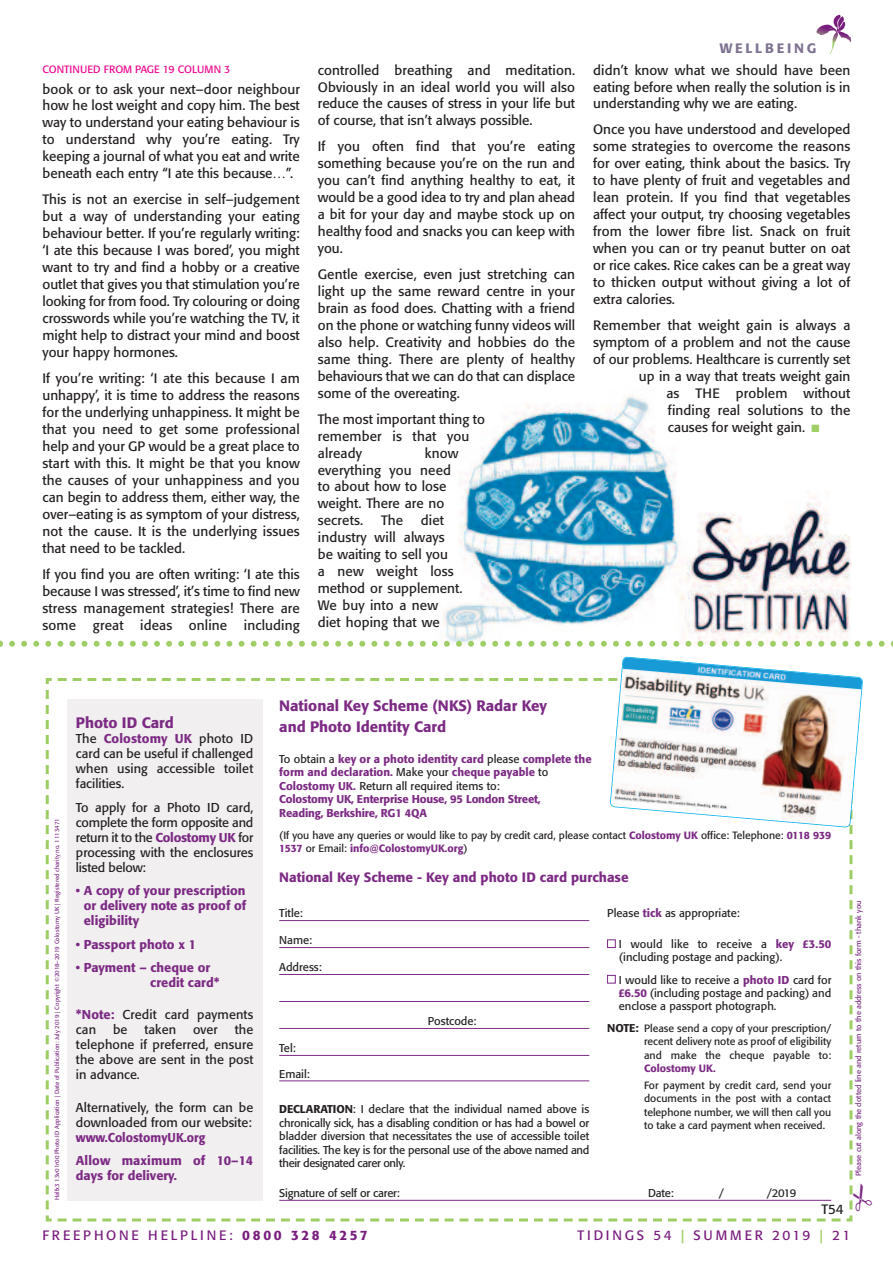
<style>
.page{position:relative;width:893px;height:1263px;background:#fff}
.page>*{position:absolute;margin:0;border:0;box-sizing:border-box;transform-origin:0 0}
.t1{font:500 15px/21px "Formata";color:#7c2a84}
.t2{font:13.5px/17px "Formata";color:#231f20;text-align:justify}
.t3{font:500 13.5px "Formata";color:#7c2a84}
.t4{font:13.5px "Formata";letter-spacing:.22em;color:#781d7d}
.t5{font:13.5px "Formata";letter-spacing:.2em;color:#781d7d}
.t6{font:500 13.5px "Formata";letter-spacing:.2em;color:#7d7290}
.t7{font:12.75px/15px "Formata";letter-spacing:.005em;color:#231f20;text-align:justify}
.t8{font:500 12.75px/15px "Formata";color:#7c2a84;text-align:justify}
.t9{font:500 12.75px/23.5px "Formata";color:#7c2a84;scale:.95 1}
.t10{font:11.25px/13.5px "Formata";color:#231f20;text-align:justify}
.t11{font:500 11.25px/13.5px "Formata";color:#7c2a84}
.t12{font:10.5px/13.2px "Formata";color:#231f20;text-align:justify}
.t13{font:10.5px "Formata";color:#ed028c}
.t14{font:500 10.5px "Formata";color:#7c2a84}
.t15{font:7.5px "Formata";color:#7c2a84}
.t16{font:6px "Formata";color:#7c2a84}
.s1{color:#9fce66}
.s2{font-weight:500;color:#7c2a84}
.s3{font-weight:400;color:#231f20}
.s4{font-weight:500;font-size:11.25px}
.s5{font-weight:500}
.s6{font-weight:500;color:#9fce66}
</style>
<div class="page">
<img style="left:444px;top:396px;width:427px;height:245px">
<svg style="left:816px;top:15px;width:35px;height:38px"></svg>
<svg style="left:0;top:641px;width:893px;height:6px"></svg>
<svg style="left:45px;top:656px;width:818px;height:566px"></svg>
<p class="t13" style="left:43px;top:65px;width:189px">CONTINUED FROM PAGE 19 COLUMN 3</p>
<p class="t2" style="left:318px;top:62px;width:259px">controlled breathing and meditation.<br>Obviously in an ideal world you will also reduce the causes of stress in your life but of course, that isn’t always possible.</p>
<p class="t2" style="left:318px;top:139px;width:259px">If you often find that you’re eating something because you’re on the run and you can’t find anything healthy to eat, it would be a good idea to try and plan ahead a bit for your day and maybe stock up on healthy food and snacks you can keep with you.</p>
<p class="t2" style="left:318px;top:267px;width:259px">Gentle exercise, even just stretching can light up the same reward centre in your brain as food does. Chatting with a friend on the phone or watching funny videos will also help. Creativity and hobbies do the same thing. There are plenty of healthy behaviours that we can do that can displace some of the overeating.</p>
<p class="t2" style="left:318px;top:412px;width:169px;text-align:left">The most important thing to remember is that you already</p>
<p class="t2" style="left:43px;top:81px;width:259px">book or to ask your next–door neighbour how he lost weight and copy him. The best way to understand your eating behaviour is to understand why you’re eating. Try keeping a journal of what you eat and write beneath each entry “I ate this because…”.</p>
<p class="t2" style="left:43px;top:192px;width:259px">This is not an exercise in self–judgement but a way of understanding your eating behaviour better. If you’re regularly writing: ‘I ate this because I was bored’, you might want to try and find a hobby or a creative outlet that gives you that stimulation you’re looking for from food. Try colouring or doing crosswords while you’re watching the TV, it might help to distract your mind and boost your happy hormones.</p>
<p class="t2" style="left:43px;top:371px;width:259px">If you’re writing: ‘I ate this because I am unhappy’, it is time to address the reasons for the underlying unhappiness. It might be that you need to get some professional help and your GP would be a great place to start with this. It might be that you know the causes of your unhappiness and you can begin to address them, either way, the over–eating is as symptom of your distress, not the cause. It is the underlying issues that need to be tackled.</p>
<p class="t2" style="left:43px;top:567px;width:259px">If you find you are often writing: ‘I ate this because I was stressed’, it’s time to find new stress management strategies! There are some great ideas online including</p>
<p class="t2" style="left:318px;top:445px;width:142px;text-align:left;text-indent:107px">know everything you need to about how to lose weight. There are no secrets.</p>
<p class="t2" style="left:318px;top:513px;width:146px;text-align:left;text-indent:103px">diet industry will always be waiting to sell you<br>a new weight loss method or supplement.<br>We buy into a new diet hoping that we</p>
<p class="t2" style="left:381px;top:513px;width:23px">The</p>
<p class="t6" style="left:720px;top:43px;width:98px">WELLBEING</p>
<p class="t2" style="left:593px;top:62px;width:259px">didn’t know what we should have been eating before when really the solution is in understanding why we are eating.</p>
<p class="t2" style="left:593px;top:122px;width:259px">Once you have understood and developed some strategies to overcome the reasons for over eating, think about the basics. Try to have plenty of fruit and vegetables and lean protein. If you find that vegetables affect your output, try choosing vegetables from the lower fibre list. Snack on fruit when you can or try peanut butter on oat or rice cakes. Rice cakes can be a great way to thicken output without giving a lot of extra calories.</p>
<p class="t2" style="left:593px;top:318px;width:259px">Remember that weight gain is always a</p>
<p class="t2" style="left:593px;top:335px;width:259px">symptom of a problem and not the cause</p>
<p class="t2" style="left:593px;top:352px;width:259px">of our problems. Healthcare is currently set</p>
<p class="t2" style="left:639px;top:369px;width:213px">up in a way that treats weight gain</p>
<p class="t2" style="left:666px;top:386px;width:186px">as THE problem without</p>
<p class="t2" style="left:668px;top:403px;width:184px">finding real solutions to the</p>
<p class="t2" style="left:668px;top:419px;width:153px">causes for weight gain. <span class="s1">■</span></p>
<p class="t16" style="left:54px;top:1200px;width:384px;rotate:-90deg">Halfx3 13v01r00 Photo ID Application | Date of Publication: July 2019 | Copyright ©2018–2019 Colostomy UK | Registered charity no. 1113471</p>
<p class="t1" style="left:76px;top:714px;width:99px">Photo ID Card</p>
<p class="t7" style="left:76px;top:732px;width:179px">The <span class="s2">Colostomy UK</span> photo ID card can be useful if challenged when using accessible toilet facilities.</p>
<p class="t7" style="left:76px;top:801px;width:179px">To apply for a Photo ID card, complete the form opposite and return it to the <span class="s2">Colostomy UK</span> for processing with the enclosures listed below:</p>
<p class="t8" style="left:84px;top:884px;width:164px;text-indent:-8px">• A copy of your prescription or delivery note as proof of eligibility</p>
<p class="t8" style="left:76px;top:938px;width:122px">• Passport photo x 1</p>
<p class="t8" style="left:150px;top:961px;width:71px;text-indent:-74px">• Payment – cheque or credit card*</p>
<p class="t7" style="left:76px;top:1008px;width:179px"><span class="s2">*Note:</span> Credit card payments can</p>
<p class="t7" style="left:76px;top:1023px;width:179px;text-indent:159px">the telephone if preferred, ensure the above are sent in the post in advance.</p>
<p class="t7" style="left:76px;top:1101px;width:179px">Alternatively, the form can be downloaded from our website:</p>
<p class="t9" style="left:76px;top:1126px;width:188px">www.ColostomyUK.org<br>Allow maximum of 10–14</p>
<p class="t8" style="left:76px;top:1169px;width:103px">days for delivery.</p>
<p class="t7" style="left:113px;top:1023px;width:16px">be</p>
<p class="t7" style="left:144px;top:1023px;width:33px">taken</p>
<p class="t7" style="left:193px;top:1023px;width:26px">over</p>
<p class="t1" style="left:279px;top:697px;width:269px">National Key Scheme (NKS) Radar Key and Photo Identity Card</p>
<p class="t11" style="left:279px;top:753px;width:314px"><span class="s3">To obtain a</span> key or a photo identity card <span class="s3">please</span> complete the form and declaration. <span class="s3">Make your</span> cheque payable <span class="s3">to </span>Colostomy UK. <span class="s3">Return all required items to:<br></span>Colostomy UK, Enterprise House, 95 London Street,<br>Reading, Berkshire, RG1 4QA</p>
<p class="t12" style="left:279px;top:829px;width:553px">(If you have any queries or would like to pay by credit card, please contact <span class="s2">Colostomy UK</span> office: Telephone: <span class="s2">0118 939<br>1537</span> or Email: <span class="s2">info@ColostomyUK.org</span>)</p>
<p class="t3" style="left:279px;top:871px;width:351px">National Key Scheme - Key and photo ID card purchase</p>
<p class="t10" style="left:279px;top:908px;width:25px">Title:</p>
<p class="t10" style="left:279px;top:935px;width:35px">Name:</p>
<p class="t10" style="left:279px;top:961px;width:44px">Address:</p>
<p class="t10" style="left:607px;top:907px;width:134px">Please <span class="s2">tick</span> as appropriate:</p>
<p class="t10" style="left:619px;top:938px;width:214px">I would like to receive a <span class="s2">key £3.50 </span>(including postage and packing).</p>
<p class="t10" style="left:619px;top:974px;width:214px">I would like to receive a <span class="s2">photo ID</span> card for <span class="s2">£6.50</span> (including postage and packing) and enclose a passport photograph.</p>
<p class="t12" style="left:644px;top:1023px;width:189px;text-indent:-37px"><span class="s4">NOTE:</span> Please send a copy of your prescription/ recent delivery note as proof of eligibility and make the cheque payable to:</p>
<p class="t14" style="left:644px;top:1063px;width:73px">Colostomy UK.</p>
<p class="t12" style="left:644px;top:1080px;width:189px">For payment by credit card, send your documents in the post with a contact telephone number, we will then call you to take a card payment when received.</p>
<p class="t10" style="left:428px;top:1015px;width:50px">Postcode:</p>
<p class="t10" style="left:279px;top:1042px;width:18px">Tel:</p>
<p class="t10" style="left:279px;top:1068px;width:32px">Email:</p>
<p class="t10" style="left:279px;top:1104px;width:311px"><span class="s5">DECLARATION</span>: I declare that the individual named above is chronically sick, has a disabling condition or has had a bowel or bladder diversion that necessitates the use of accessible toilet facilities. The key is for the personal use of the above named and their designated carer only.</p>
<p class="t10" style="left:279px;top:1187px;width:122px">Signature of self or carer:</p>
<p class="t10" style="left:648px;top:1187px;width:27px">Date:</p>
<p class="t10" style="left:719px;top:1187px;width:7px">/</p>
<p class="t10" style="left:767px;top:1187px;width:31px">/2019</p>
<p class="t2" style="left:821px;top:1202px;width:24px">T54</p>
<p class="t15" style="left:855px;top:1176px;width:277px;rotate:-90deg">Please cut along the dotted line and return to the address on this form - thank you</p>
<p class="t4" style="left:43px;top:1229px;width:327px">FREEPHONE HELPLINE: <span class="s5">0800 328 4257</span></p>
<p class="t5" style="left:578px;top:1229px;width:274px">TIDINGS 54 <span class="s6">|</span> SUMMER 2019 <span class="s6">|</span> 21</p>
</div>
